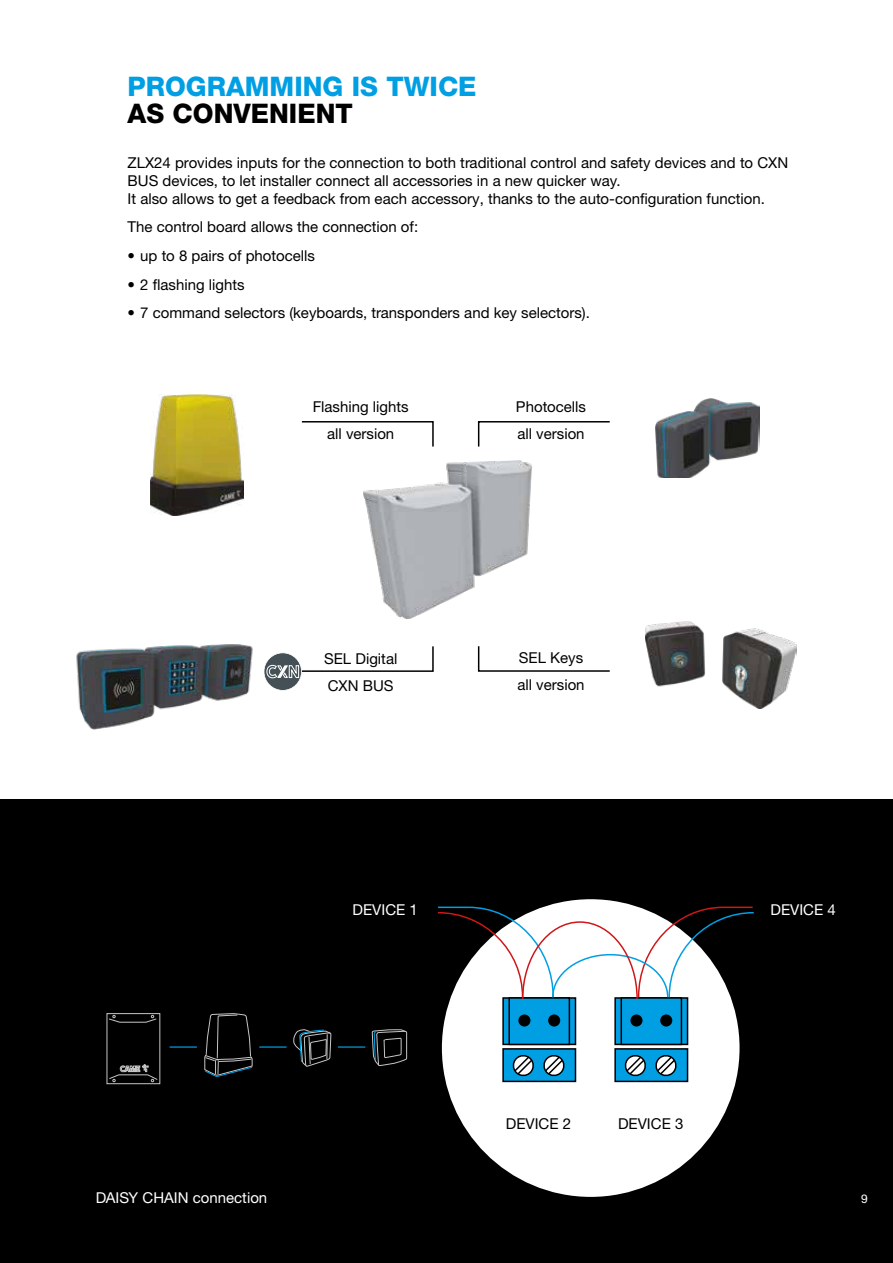
<style>
.page{position:relative;width:893px;height:1263px;background:#fff}
.page>*{position:absolute;margin:0;border:0;box-sizing:border-box;transform-origin:0 0}
.t1{font:800 27px "Helvetica Neue LTW1 G";color:#009fe3}
.t2{font:800 27px "Helvetica Neue LTW1 G";color:#000}
.t3{font:15px/27px "Helvetica Neue LTW1 G";color:#000}
.t4{font:15px "Helvetica Neue LTW1 G";color:#fff}
.t5{font:12px "Helvetica Neue LTW1 G";color:#fff}
</style>
<div class="page">
<div style="left:0;top:799px;width:893px;height:464px;background:#000"></div>
<img style="left:364px;top:461px;width:168px;height:158px">
<img style="left:655px;top:398px;width:105px;height:80px">
<img style="left:150px;top:394px;width:94px;height:122px">
<img style="left:76px;top:644px;width:177px;height:86px">
<svg style="left:301px;top:421px;width:133px;height:26px"></svg>
<svg style="left:477px;top:421px;width:133px;height:26px"></svg>
<svg style="left:477px;top:646px;width:133px;height:26px"></svg>
<svg style="left:264px;top:646px;width:170px;height:45px"></svg>
<svg style="left:372px;top:1029px;width:35px;height:37px"></svg>
<hr style="left:259px;top:1046px;width:28px;height:2px;background:#009fe3">
<hr style="left:170px;top:1046px;width:27px;height:2px;background:#009fe3">
<hr style="left:338px;top:1046px;width:27px;height:2px;background:#009fe3">
<div style="left:107px;top:1013px;width:53px;height:71px;border:1px solid #c6c6c6"></div>
<svg style="left:108px;top:1015px;width:49px;height:8px"></svg>
<svg style="left:109px;top:1064px;width:49px;height:18px"></svg>
<svg style="left:293px;top:1029px;width:38px;height:38px"></svg>
<svg style="left:204px;top:1013px;width:49px;height:64px"></svg>
<div style="left:442px;top:899px;width:297px;height:298px;background:#fff;border-radius:50%"></div>
<div style="left:503px;top:998px;width:72px;height:46px;background:linear-gradient(to bottom,#009fe3,#009fe3)"></div>
<div style="left:502px;top:997px;width:74px;height:48px;border:2px solid #000"></div>
<div style="left:615px;top:998px;width:72px;height:46px;background:linear-gradient(to bottom,#009fe3,#009fe3)"></div>
<div style="left:614px;top:997px;width:74px;height:48px;border:2px solid #000"></div>
<div style="left:503px;top:1049px;width:72px;height:32px;background:#009fe3"></div>
<div style="left:502px;top:1048px;width:74px;height:34px;border:2px solid #000"></div>
<div style="left:615px;top:1049px;width:72px;height:32px;background:#009fe3"></div>
<div style="left:614px;top:1048px;width:74px;height:34px;border:2px solid #000"></div>
<div style="left:509px;top:998px;width:60px;height:46px;background:#009fe3"></div>
<div style="left:508px;top:997px;width:62px;height:48px;border:2px solid #000"></div>
<div style="left:621px;top:998px;width:60px;height:46px;background:#009fe3"></div>
<div style="left:620px;top:997px;width:62px;height:48px;border:2px solid #000"></div>
<div style="left:547px;top:1014px;width:14px;height:13px;background:#000;border-radius:50%"></div>
<div style="left:547px;top:1013px;width:15px;height:15px;border:2px solid #009fe3;border-radius:50%"></div>
<div style="left:518px;top:1014px;width:13px;height:13px;background:#000;border-radius:50%"></div>
<div style="left:517px;top:1013px;width:15px;height:15px;border:2px solid #009fe3;border-radius:50%"></div>
<div style="left:659px;top:1014px;width:14px;height:13px;background:#000;border-radius:50%"></div>
<div style="left:659px;top:1013px;width:15px;height:15px;border:2px solid #009fe3;border-radius:50%"></div>
<div style="left:630px;top:1014px;width:13px;height:13px;background:#000;border-radius:50%"></div>
<div style="left:629px;top:1013px;width:15px;height:15px;border:2px solid #009fe3;border-radius:50%"></div>
<svg style="left:512px;top:1055px;width:22px;height:22px"></svg>
<svg style="left:624px;top:1055px;width:22px;height:22px"></svg>
<svg style="left:543px;top:1055px;width:22px;height:22px"></svg>
<svg style="left:655px;top:1055px;width:22px;height:22px"></svg>
<svg style="left:438px;top:906px;width:316px;height:94px"></svg>
<img style="left:646px;top:622px;width:150px;height:87px">
<h1 class="t1" style="left:128px;top:70px;width:351px">PROGRAMMING IS TWICE</h1>
<h1 class="t2" style="left:128px;top:97px;width:227px">AS CONVENIENT</h1>
<p class="t3" style="left:128px;top:153px;width:662px;line-height:18px">ZLX24 provides inputs for the connection to both traditional control and safety devices and to CXN<br>BUS devices, to let installer connect all accessories in a new quicker way.<br>It also allows to get a feedback from each accessory, thanks to the auto-configuration function.</p>
<p class="t3" style="left:128px;top:214px;width:292px">The control board allows the connection of:</p>
<p class="t3" style="left:128px;top:242px;width:189px">• up to 8 pairs of photocells</p>
<p class="t3" style="left:128px;top:271px;width:119px">• 2 flashing lights</p>
<p class="t3" style="left:128px;top:299px;width:464px">• 7 command selectors (keyboards, transponders and key selectors).</p>
<p class="t3" style="left:313px;top:393px;width:98px;text-align:center">Flashing lights all version</p>
<p class="t3" style="left:324px;top:645px;width:75px">SEL Digital<br>CXN BUS</p>
<p class="t3" style="left:516px;top:393px;width:72px">Photocells all version</p>
<p class="t3" style="left:517px;top:644px;width:69px">SEL Keys all version</p>
<p class="t4" style="left:96px;top:1189px;width:173px">DAISY CHAIN connection</p>
<p class="t4" style="left:353px;top:901px;width:67px">DEVICE 1</p>
<p class="t4" style="left:770px;top:901px;width:67px">DEVICE 4</p>
<p class="t3" style="left:506px;top:1110px;width:67px">DEVICE 2</p>
<p class="t3" style="left:618px;top:1110px;width:67px">DEVICE 3</p>
<p class="t5" style="left:861px;top:1192px;width:8px">9</p>
</div>
